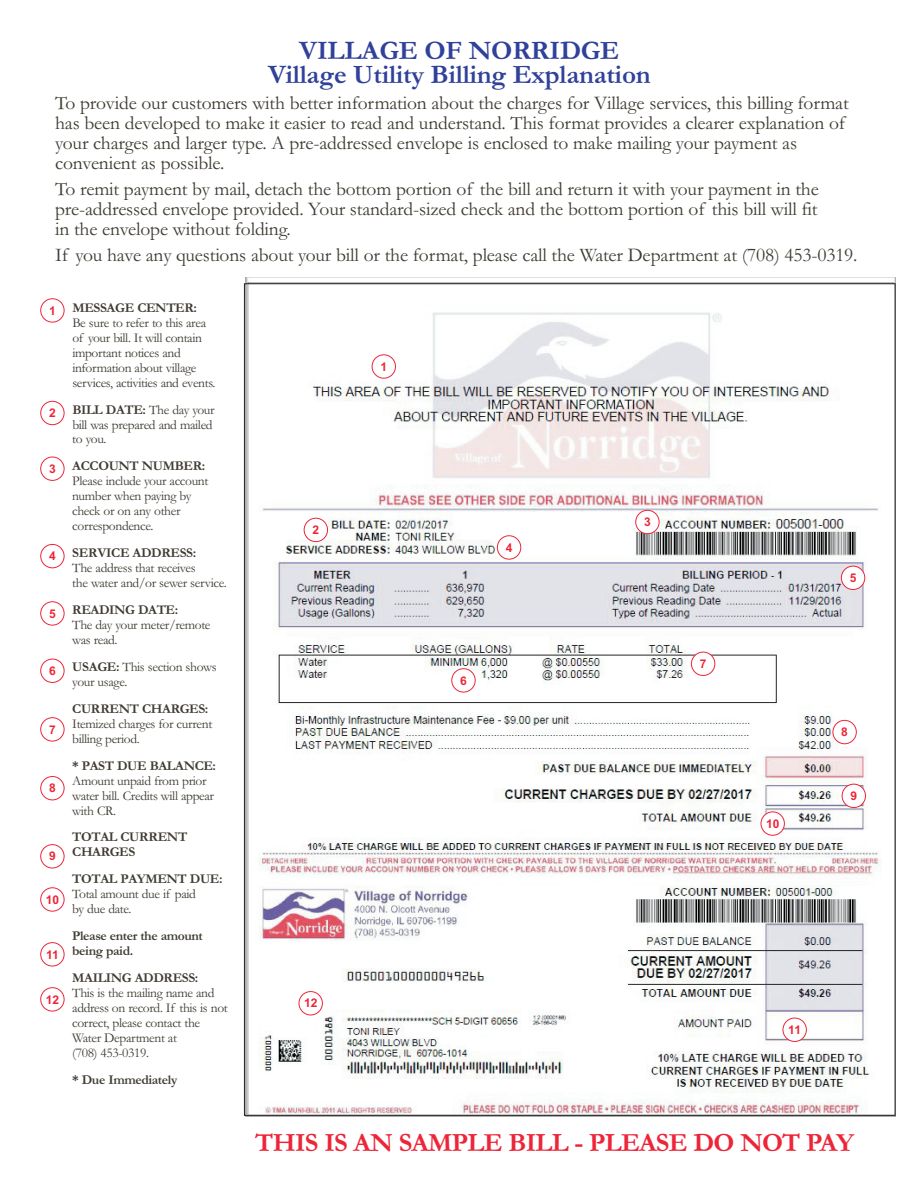
<style>
.page{position:relative;width:918px;height:1188px;background:#fff}
.page>*{position:absolute;margin:0;border:0;box-sizing:border-box;transform-origin:0 0}
.t1{font:700 27px/24.5px "Garamond";letter-spacing:-.01em;color:#30419a;text-align:center}
.t2{font:700 26.55px "Garamond";letter-spacing:-.03em;color:#ed2538}
.t3{font:19.5px/20px "Garamond";letter-spacing:-.01em;color:#3f3b32}
.t4{font:13.5px/15px "Garamond";letter-spacing:-.03em;color:#3f3b32}
.t5{font:700 13.5px/15px "Garamond";letter-spacing:-.025em;color:#3f3b32}
.t6{font:700 12px "Arial";color:#ed2538}
.s1{font-weight:700}
</style>
<div class="page">
<img style="left:245px;top:277px;width:650px;height:837px">
<div style="left:41px;top:988px;width:23px;height:23px;background:#fff;border:1px solid #ed2538;border-radius:50%"></div>
<div style="left:41px;top:942px;width:23px;height:24px;background:#fff;border:1px solid #ed2538;border-radius:50%"></div>
<div style="left:41px;top:888px;width:23px;height:23px;background:#fff;border:1px solid #ed2538;border-radius:50%"></div>
<div style="left:41px;top:844px;width:23px;height:24px;background:#fff;border:1px solid #ed2538;border-radius:50%"></div>
<div style="left:41px;top:776px;width:23px;height:24px;background:#fff;border:1px solid #ed2538;border-radius:50%"></div>
<div style="left:41px;top:718px;width:23px;height:23px;background:#fff;border:1px solid #ed2538;border-radius:50%"></div>
<div style="left:41px;top:659px;width:23px;height:24px;background:#fff;border:1px solid #ed2538;border-radius:50%"></div>
<div style="left:41px;top:602px;width:23px;height:23px;background:#fff;border:1px solid #ed2538;border-radius:50%"></div>
<div style="left:41px;top:544px;width:23px;height:24px;background:#fff;border:1px solid #ed2538;border-radius:50%"></div>
<div style="left:41px;top:457px;width:23px;height:24px;background:#fff;border:1px solid #ed2538;border-radius:50%"></div>
<div style="left:41px;top:401px;width:23px;height:24px;background:#fff;border:1px solid #ed2538;border-radius:50%"></div>
<div style="left:41px;top:299px;width:23px;height:23px;background:#fff;border:1px solid #ed2538;border-radius:50%"></div>
<div style="left:299px;top:991px;width:24px;height:24px;background:#fff;border:1px solid #ed2538;border-radius:50%"></div>
<div style="left:783px;top:1018px;width:24px;height:24px;background:#fff;border:1px solid #ed2538;border-radius:50%"></div>
<div style="left:833px;top:720px;width:23px;height:24px;background:#fff;border:1px solid #ed2538;border-radius:50%"></div>
<div style="left:761px;top:812px;width:24px;height:23px;background:#fff;border:1px solid #ed2538;border-radius:50%"></div>
<div style="left:842px;top:784px;width:24px;height:24px;background:#fff;border:1px solid #ed2538;border-radius:50%"></div>
<div style="left:691px;top:652px;width:24px;height:24px;background:#fff;border:1px solid #ed2538;border-radius:50%"></div>
<div style="left:452px;top:669px;width:23px;height:23px;background:#fff;border:1px solid #ed2538;border-radius:50%"></div>
<div style="left:841px;top:566px;width:24px;height:24px;background:#fff;border:1px solid #ed2538;border-radius:50%"></div>
<div style="left:497px;top:536px;width:24px;height:23px;background:#fff;border:1px solid #ed2538;border-radius:50%"></div>
<div style="left:636px;top:510px;width:23px;height:24px;background:#fff;border:1px solid #ed2538;border-radius:50%"></div>
<div style="left:304px;top:518px;width:24px;height:24px;background:#fff;border:1px solid #ed2538;border-radius:50%"></div>
<div style="left:372px;top:355px;width:24px;height:23px;background:#fff;border:1px solid #ed2538;border-radius:50%"></div>
<h1 class="t1" style="left:268px;top:41px;width:384px">VILLAGE OF NORRIDGE<br>Village Utility Billing Explanation</h1>
<p class="t3" style="left:55px;top:96px;width:795px">To provide our customers with better information about the charges for Village services, this billing format has been developed to make it easier to read and understand. This format provides a clearer explanation of your charges and larger type. A pre-addressed envelope is enclosed to make mailing your payment as convenient as possible.</p>
<p class="t3" style="left:55px;top:181px;width:765px;text-align:justify">To remit payment by mail, detach the bottom portion of the bill and return it with your payment in the pre-addressed envelope provided. Your standard-sized check and the bottom portion of this bill will fit in the envelope without folding.</p>
<h3 class="t3" style="left:55px;top:247px;width:804px">If you have any questions about your bill or the format, please call the Water Department at (708) 453-0319.</h3>
<p class="t6" style="left:49px;top:306px;width:8px">1</p>
<p class="t6" style="left:49px;top:408px;width:8px">2</p>
<p class="t6" style="left:49px;top:464px;width:8px">3</p>
<p class="t6" style="left:49px;top:552px;width:8px">4</p>
<p class="t6" style="left:49px;top:609px;width:8px">5</p>
<p class="t6" style="left:49px;top:666px;width:8px">6</p>
<p class="t6" style="left:49px;top:725px;width:8px">7</p>
<p class="t6" style="left:49px;top:784px;width:8px">8</p>
<p class="t6" style="left:49px;top:852px;width:8px">9</p>
<p class="t6" style="left:46px;top:895px;width:15px">10</p>
<p class="t6" style="left:46px;top:950px;width:14px">11</p>
<p class="t6" style="left:46px;top:995px;width:15px">12</p>
<p class="t5" style="left:72px;top:302px;width:126px">MESSAGE CENTER:</p>
<p class="t4" style="left:72px;top:317px;width:144px">Be sure to refer to this area of your bill. It will contain important notices and information about village services, activities and events.</p>
<p class="t4" style="left:72px;top:403px;width:144px"><span class="s1">BILL DATE:</span> The day your bill was prepared and mailed to you.</p>
<p class="t5" style="left:72px;top:460px;width:134px">ACCOUNT NUMBER:</p>
<p class="t4" style="left:72px;top:475px;width:138px">Please include your account number when paying by check or on any other correspondence.</p>
<p class="t5" style="left:72px;top:547px;width:126px">SERVICE ADDRESS:</p>
<p class="t4" style="left:72px;top:562px;width:156px">The address that receives<br>the water and/or sewer service.</p>
<p class="t5" style="left:72px;top:604px;width:108px">READING DATE:</p>
<p class="t4" style="left:72px;top:619px;width:140px">The day your meter/remote was read.</p>
<p class="t4" style="left:72px;top:661px;width:146px"><span class="s1">USAGE:</span> This section shows your usage.</p>
<p class="t5" style="left:72px;top:703px;width:138px">CURRENT CHARGES:</p>
<p class="t4" style="left:72px;top:718px;width:142px">Itemized charges for current billing period.</p>
<p class="t5" style="left:72px;top:760px;width:145px">* PAST DUE BALANCE:</p>
<p class="t4" style="left:72px;top:774px;width:143px">Amount unpaid from prior water bill. Credits will appear with CR.</p>
<p class="t5" style="left:72px;top:831px;width:117px">TOTAL CURRENT<br>CHARGES</p>
<p class="t5" style="left:72px;top:873px;width:152px">TOTAL PAYMENT DUE:</p>
<p class="t4" style="left:72px;top:888px;width:125px">Total amount due if paid by due date.</p>
<p class="t5" style="left:72px;top:930px;width:132px">Please enter the amount being paid.</p>
<p class="t5" style="left:72px;top:972px;width:128px">MAILING ADDRESS:</p>
<p class="t4" style="left:72px;top:987px;width:157px">This is the mailing name and address on record. If this is not correct, please contact the<br>Water Department at<br>(708) 453-0319.</p>
<p class="t5" style="left:72px;top:1074px;width:107px">* Due Immediately</p>
<p class="t6" style="left:313px;top:525px;width:8px">2</p>
<p class="t6" style="left:380px;top:362px;width:8px">1</p>
<p class="t6" style="left:506px;top:543px;width:8px">4</p>
<p class="t6" style="left:460px;top:676px;width:8px">6</p>
<p class="t6" style="left:304px;top:999px;width:15px">12</p>
<p class="t6" style="left:644px;top:517px;width:8px">3</p>
<p class="t6" style="left:700px;top:659px;width:8px">7</p>
<p class="t6" style="left:766px;top:819px;width:15px">10</p>
<p class="t6" style="left:850px;top:573px;width:8px">5</p>
<p class="t6" style="left:841px;top:727px;width:8px">8</p>
<p class="t6" style="left:850px;top:791px;width:8px">9</p>
<p class="t6" style="left:788px;top:1025px;width:14px">11</p>
<h2 class="t2" style="left:255px;top:1134px;width:600px">THIS IS AN SAMPLE BILL - PLEASE DO NOT PAY</h2>
</div>
